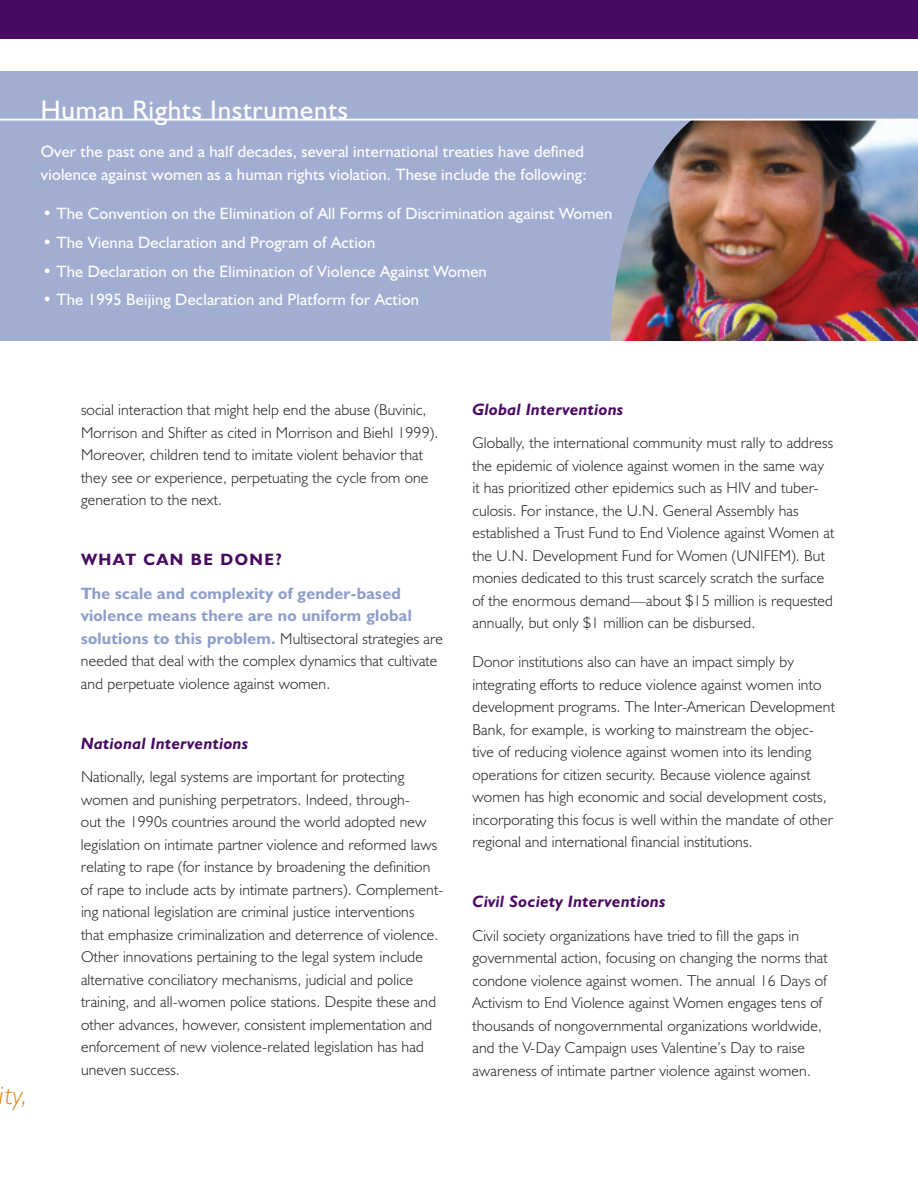
<style>
.page{position:relative;width:918px;height:1188px;background:#fff}
.page>*{position:absolute;margin:0;border:0;box-sizing:border-box;transform-origin:0 0}
.t1{font:27px "Humanist 521 BT";letter-spacing:.03em;color:#fff}
.t2{font:italic 300 27px "Humanist 521 BT";color:#df8619}
.t3{font:16.5px/22.5px "Humanist 521 BT";letter-spacing:.01em;color:#fff}
.t4{font:700 16.5px/22.5px "Humanist 521 BT";letter-spacing:.015em;color:#8c9ec9}
.t5{font:italic 700 16.5px "Humanist 521 BT";letter-spacing:.025em;color:#490a62}
.t6{font:700 16.5px "Humanist 521 BT";letter-spacing:.09em;color:#490a62}
.t7{font:300 15.75px/22.5px "Humanist 521 BT";letter-spacing:.01em;color:#231f20}
.s1{font-weight:700;font-size:16.5px;color:#8c9ec9}
</style>
<div class="page">
<div style="left:0;top:71px;width:918px;height:270px;background:#a1aed2"></div>
<div style="left:0;top:0;width:918px;height:39px;background:#490a62"></div>
<img style="left:610px;top:121px;width:308px;height:220px">
<hr style="left:0;top:119px;width:918px;height:2px;background:#fff">
<h1 class="t1" style="left:41px;top:93px;width:309px">Human Rights Instruments</h1>
<p class="t3" style="left:41px;top:140px;width:547px">Over the past one and a half decades, several international treaties have defined violence against women as a human rights violation. These include the following:</p>
<p class="t3" style="left:42px;top:201px;width:571px">• The Convention on the Elimination of All Forms of Discrimination against Women</p>
<p class="t3" style="left:42px;top:230px;width:334px">• The Vienna Declaration and Program of Action</p>
<p class="t3" style="left:42px;top:259px;width:446px">• The Declaration on the Elimination of Violence Against Women</p>
<p class="t3" style="left:42px;top:288px;width:378px">• The 1995 Beijing Declaration and Platform for Action</p>
<h1 class="t2" style="left:0;top:1078px;width:30px">ity,</h1>
<p class="t7" style="left:81px;top:398px;width:359px">social interaction that might help end the abuse (Buvinic, Morrison and Shifter as cited in Morrison and Biehl 1999).<br>Moreover, children tend to imitate violent behavior that they see or experience, perpetuating the cycle from one generation to the next.</p>
<p class="t6" style="left:81px;top:550px;width:203px">WHAT CAN BE DONE?</p>
<p class="t4" style="left:81px;top:581px;width:332px">The scale and complexity of gender-based violence means there are no uniform global</p>
<p class="t7" style="left:81px;top:627px;width:364px"><span class="s1">solutions to this problem.</span> Multisectoral strategies are needed that deal with the complex dynamics that cultivate and perpetuate violence against women.</p>
<p class="t5" style="left:81px;top:733px;width:169px">National Interventions</p>
<p class="t7" style="left:81px;top:765px;width:364px">Nationally, legal systems are important for protecting women and punishing perpetrators. Indeed, through-<br>out the 1990s countries around the world adopted new legislation on intimate partner violence and reformed laws relating to rape (for instance by broadening the definition of rape to include acts by intimate partners). Complement&shy;ing national legislation are criminal justice interventions<br>that emphasize criminalization and deterrence of violence.<br>Other innovations pertaining to the legal system include alternative conciliatory mechanisms, judicial and police training, and all-women police stations. Despite these and other advances, however, consistent implementation and enforcement of new violence-related legislation has had uneven success.</p>
<p class="t5" style="left:472px;top:399px;width:152px">Global Interventions</p>
<p class="t7" style="left:472px;top:431px;width:363px">Globally, the international community must rally to address the epidemic of violence against women in the same way it has prioritized other epidemics such as HIV and tuber&shy;culosis. For instance, the U.N. General Assembly has established a Trust Fund to End Violence against Women at the U.N. Development Fund for Women (UNIFEM). But monies dedicated to this trust scarcely scratch the surface of the enormous demand—about $15 million is requested annually, but only $1 million can be disbursed.</p>
<p class="t7" style="left:472px;top:650px;width:364px">Donor institutions also can have an impact simply by integrating efforts to reduce violence against women into development programs. The Inter-American Development Bank, for example, is working to mainstream the objec&shy;tive of reducing violence against women into its lending operations for citizen security. Because violence against women has high economic and social development costs, incorporating this focus is well within the mandate of other regional and international financial institutions.</p>
<p class="t5" style="left:472px;top:891px;width:195px">Civil Society Interventions</p>
<p class="t7" style="left:472px;top:924px;width:357px">Civil society organizations have tried to fill the gaps in governmental action, focusing on changing the norms that condone violence against women. The annual 16 Days of Activism to End Violence against Women engages tens of thousands of nongovernmental organizations worldwide, and the V-Day Campaign uses Valentine’s Day to raise awareness of intimate partner violence against women.</p>
</div>
